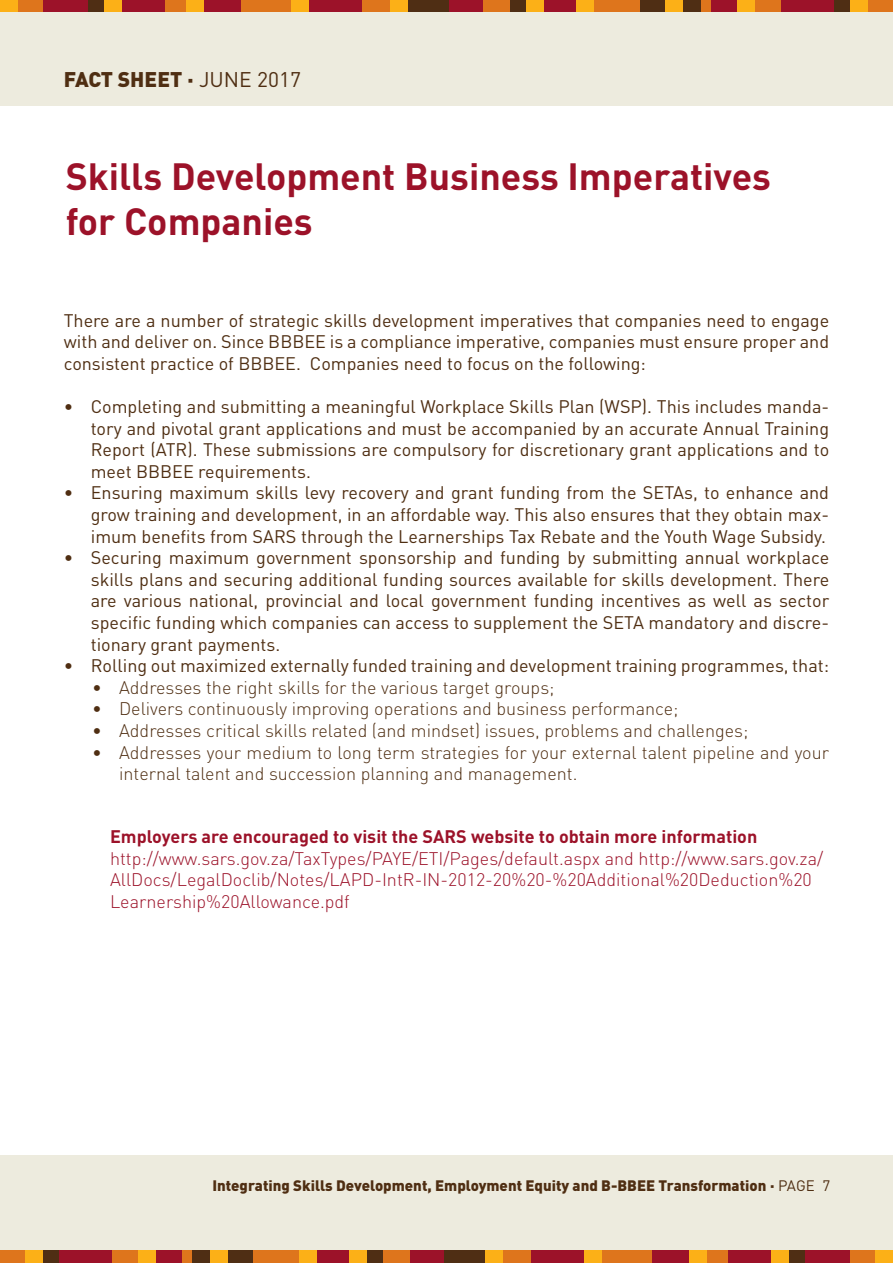
<style>
.page{position:relative;width:893px;height:1263px;background:#fff}
.page>*{position:absolute;margin:0;border:0;box-sizing:border-box;transform-origin:0 0}
.t1{font:700 37.5px/45px "DIN Pro";color:#9c1229}
.t2{font:900 21px "DIN Pro";color:#4f2e12}
.t3{font:18px/21.6px "DIN Pro";color:#4f2e12;text-align:justify}
.t4{font:300 18px/21.6px "DIN Pro";color:#4f2e12}
.t5{font:300 18px/21.6px "DIN Pro";color:#9c1229}
.t6{font:700 18px "DIN Pro";color:#9c1229}
.t7{font:900 15px "DIN Pro";color:#4f2e12}
.s1{font-weight:400}
</style>
<div class="page">
<div style="left:866px;top:0;width:27px;height:13px;background:#de751c"></div>
<div style="left:240px;top:0;width:53px;height:13px;background:#de751c"></div>
<div style="left:591px;top:0;width:62px;height:13px;background:#de751c"></div>
<div style="left:482px;top:0;width:29px;height:13px;background:#de751c"></div>
<div style="left:14px;top:0;width:30px;height:13px;background:#de751c"></div>
<div style="left:160px;top:0;width:29px;height:13px;background:#de751c"></div>
<div style="left:754px;top:0;width:29px;height:13px;background:#de751c"></div>
<div style="left:362px;top:0;width:29px;height:13px;background:#de751c"></div>
<div style="left:543px;top:0;width:36px;height:13px;background:#9c1229"></div>
<div style="left:204px;top:0;width:36px;height:13px;background:#9c1229"></div>
<div style="left:447px;top:0;width:36px;height:13px;background:#9c1229"></div>
<div style="left:44px;top:0;width:46px;height:13px;background:#9c1229"></div>
<div style="left:119px;top:0;width:46px;height:13px;background:#9c1229"></div>
<div style="left:781px;top:0;width:54px;height:13px;background:#9c1229"></div>
<div style="left:308px;top:0;width:54px;height:13px;background:#9c1229"></div>
<div style="left:640px;top:0;width:61px;height:13px;background:#4f2e14"></div>
<div style="left:709px;top:0;width:30px;height:13px;background:#9c1229"></div>
<div style="left:406px;top:0;width:42px;height:13px;background:#4f2e14"></div>
<div style="left:89px;top:0;width:17px;height:13px;background:#4f2e14"></div>
<div style="left:510px;top:0;width:17px;height:13px;background:#4f2e14"></div>
<div style="left:834px;top:0;width:17px;height:13px;background:#4f2e14"></div>
<div style="left:0;top:0;width:17px;height:13px;background:#fcb017"></div>
<div style="left:187px;top:0;width:17px;height:13px;background:#fcb017"></div>
<div style="left:738px;top:0;width:17px;height:13px;background:#fcb017"></div>
<div style="left:665px;top:0;width:18px;height:13px;background:#fcb017"></div>
<div style="left:577px;top:0;width:17px;height:13px;background:#fcb017"></div>
<div style="left:390px;top:0;width:17px;height:13px;background:#fcb017"></div>
<div style="left:104px;top:0;width:18px;height:13px;background:#fcb017"></div>
<div style="left:526px;top:0;width:17px;height:13px;background:#fcb017"></div>
<div style="left:850px;top:0;width:17px;height:13px;background:#fcb017"></div>
<div style="left:291px;top:0;width:17px;height:13px;background:#fcb017"></div>
<div style="left:702px;top:0;width:9px;height:13px;background:#de751c"></div>
<div style="left:0;top:13px;width:893px;height:93px;background:#edebde"></div>
<div style="left:0;top:1250px;width:26px;height:13px;background:#de751c"></div>
<div style="left:600px;top:1250px;width:53px;height:13px;background:#de751c"></div>
<div style="left:240px;top:1250px;width:62px;height:13px;background:#de751c"></div>
<div style="left:381px;top:1250px;width:30px;height:13px;background:#de751c"></div>
<div style="left:849px;top:1250px;width:30px;height:13px;background:#de751c"></div>
<div style="left:704px;top:1250px;width:29px;height:13px;background:#de751c"></div>
<div style="left:110px;top:1250px;width:29px;height:13px;background:#de751c"></div>
<div style="left:502px;top:1250px;width:29px;height:13px;background:#de751c"></div>
<div style="left:314px;top:1250px;width:36px;height:13px;background:#9c1229"></div>
<div style="left:653px;top:1250px;width:36px;height:13px;background:#9c1229"></div>
<div style="left:410px;top:1250px;width:36px;height:13px;background:#9c1229"></div>
<div style="left:803px;top:1250px;width:46px;height:13px;background:#9c1229"></div>
<div style="left:728px;top:1250px;width:46px;height:13px;background:#9c1229"></div>
<div style="left:58px;top:1250px;width:54px;height:13px;background:#9c1229"></div>
<div style="left:531px;top:1250px;width:54px;height:13px;background:#9c1229"></div>
<div style="left:191px;top:1250px;width:62px;height:13px;background:#4f2e14"></div>
<div style="left:154px;top:1250px;width:29px;height:13px;background:#9c1229"></div>
<div style="left:444px;top:1250px;width:43px;height:13px;background:#4f2e14"></div>
<div style="left:787px;top:1250px;width:17px;height:13px;background:#4f2e14"></div>
<div style="left:366px;top:1250px;width:17px;height:13px;background:#4f2e14"></div>
<div style="left:42px;top:1250px;width:17px;height:13px;background:#4f2e14"></div>
<div style="left:876px;top:1250px;width:17px;height:13px;background:#fcb017"></div>
<div style="left:689px;top:1250px;width:17px;height:13px;background:#fcb017"></div>
<div style="left:138px;top:1250px;width:17px;height:13px;background:#fcb017"></div>
<div style="left:210px;top:1250px;width:18px;height:13px;background:#fcb017"></div>
<div style="left:299px;top:1250px;width:17px;height:13px;background:#fcb017"></div>
<div style="left:486px;top:1250px;width:17px;height:13px;background:#fcb017"></div>
<div style="left:771px;top:1250px;width:18px;height:13px;background:#fcb017"></div>
<div style="left:349px;top:1250px;width:18px;height:13px;background:#fcb017"></div>
<div style="left:26px;top:1250px;width:17px;height:13px;background:#fcb017"></div>
<div style="left:585px;top:1250px;width:17px;height:13px;background:#fcb017"></div>
<div style="left:182px;top:1250px;width:9px;height:13px;background:#de751c"></div>
<div style="left:0;top:1155px;width:893px;height:95px;background:#edebde"></div>
<p class="t2" style="left:64px;top:65px;width:239px">FACT SHEET · <span class="s1">JUNE 2017</span></p>
<h1 class="t1" style="left:66px;top:153px;width:707px">Skills Development Business Imperatives for Companies</h1>
<p class="t3" style="left:64px;top:309px;width:767px">There are a number of strategic skills development imperatives that companies need to engage with and deliver on. Since BBBEE is a compliance imperative, companies must ensure proper and consistent practice of BBBEE. Companies need to focus on the following:</p>
<p class="t3" style="left:91px;top:395px;width:740px;text-indent:-27px">• Completing and submitting a meaningful Workplace Skills Plan (WSP). This includes manda&shy;tory and pivotal grant applications and must be accompanied by an accurate Annual Training Report (ATR). These submissions are compulsory for discretionary grant applications and to meet BBBEE requirements.</p>
<p class="t3" style="left:91px;top:481px;width:740px;text-indent:-27px">• Ensuring maximum skills levy recovery and grant funding from the SETAs, to enhance and grow training and development, in an affordable way. This also ensures that they obtain max&shy;imum benefits from SARS through the Learnerships Tax Rebate and the Youth Wage Subsidy.</p>
<p class="t3" style="left:91px;top:546px;width:740px;text-indent:-27px">• Securing maximum government sponsorship and funding by submitting annual workplace skills plans and securing additional funding sources available for skills development. There are various national, provincial and local government funding incentives as well as sector specific funding which companies can access to supplement the SETA mandatory and discre&shy;tionary grant payments.</p>
<p class="t3" style="left:64px;top:654px;width:767px">• Rolling out maximized externally funded training and development training programmes, that:</p>
<p class="t4" style="left:92px;top:676px;width:464px">• Addresses the right skills for the various target groups;</p>
<p class="t4" style="left:92px;top:697px;width:588px">• Delivers continuously improving operations and business performance;</p>
<p class="t4" style="left:92px;top:719px;width:658px">• Addresses critical skills related (and mindset) issues, problems and challenges;</p>
<p class="t4" style="left:119px;top:741px;width:711px;text-indent:-27px">• Addresses your medium to long term strategies for your external talent pipeline and your internal talent and succession planning and management.</p>
<p class="t6" style="left:110px;top:824px;width:649px">Employers are encouraged to visit the SARS website to obtain more information</p>
<p class="t5" style="left:110px;top:847px;width:715px">http://www.sars.gov.za/TaxTypes/PAYE/ETI/Pages/default.aspx and http://www.sars.gov.za/<br>AllDocs/LegalDoclib/Notes/LAPD-IntR-IN-2012-20%20-%20Additional%20Deduction%20<br>Learnership%20Allowance.pdf</p>
<p class="t7" style="left:212px;top:1175px;width:619px">Integrating Skills Development, Employment Equity and B-BBEE Transformation · <span class="s1">PAGE 7</span></p>
</div>
